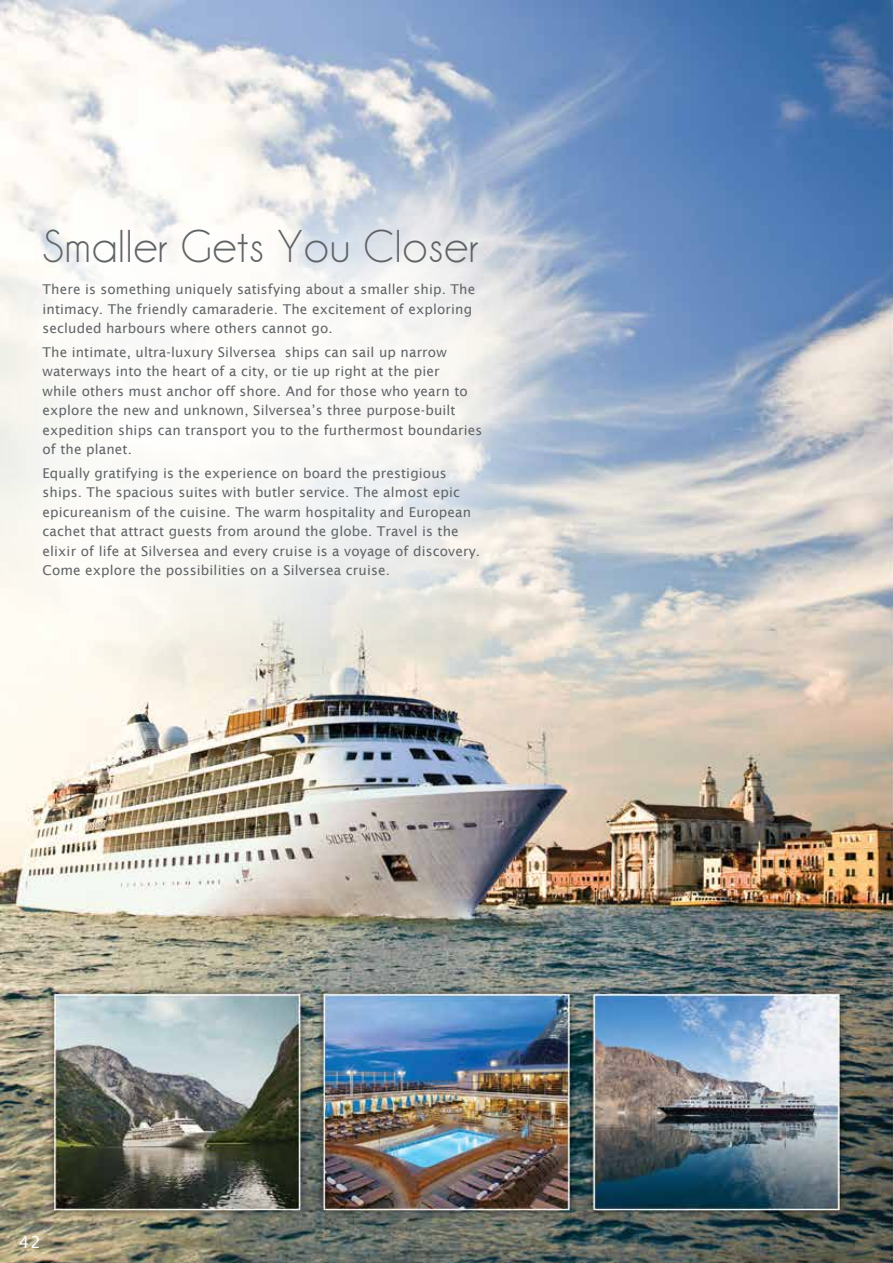
<style>
.page{position:relative;width:893px;height:1263px;background:#fff}
.page>*{position:absolute;margin:0;border:0;box-sizing:border-box;transform-origin:0 0}
.t1{font:46.5px "Champagne&Limousines";letter-spacing:.02em;color:#606467}
.t2{font:16.5px "Lucida Sans";color:#fff}
.t3{font:13.5px/19.5px "Lucida Sans";letter-spacing:.01em;color:#606467}
</style>
<div class="page">
<img style="left:0;top:0;width:893px;height:1263px">
<div style="left:0;top:126px;width:581px;height:558px;background:#fff;opacity:.75"></div>
<h1 class="t1" style="left:43px;top:220px;width:437px">Smaller Gets You Closer</h1>
<p class="t3" style="left:43px;top:279px;width:434px">There is something uniquely satisfying about a smaller ship. The intimacy. The friendly camaraderie. The excitement of exploring secluded harbours where others cannot go.</p>
<p class="t3" style="left:43px;top:342px;width:441px">The intimate, ultra-luxury Silversea ships can sail up narrow waterways into the heart of a city, or tie up right at the pier<br>while others must anchor off shore. And for those who yearn to explore the new and unknown, Silversea’s three purpose-built expedition ships can transport you to the furthermost boundaries of the planet.</p>
<p class="t3" style="left:43px;top:463px;width:439px">Equally gratifying is the experience on board the prestigious ships. The spacious suites with butler service. The almost epic epicureanism of the cuisine. The warm hospitality and European cachet that attract guests from around the globe. Travel is the elixir of life at Silversea and every cruise is a voyage of discovery.<br>Come explore the possibilities on a Silversea cruise.</p>
<p class="t2" style="left:19px;top:1233px;width:24px">42</p>
</div>
